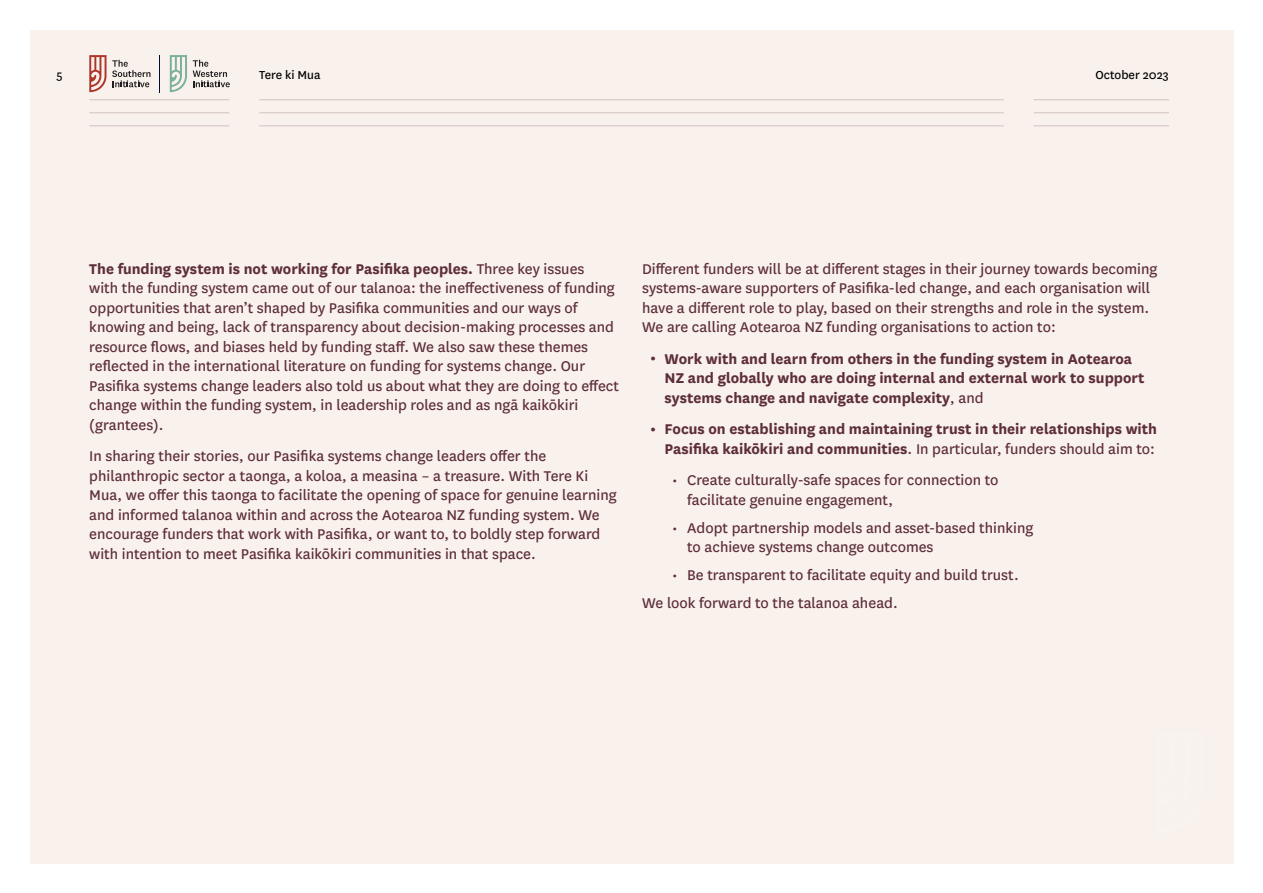
<style>
.page{position:relative;width:1263px;height:893px;background:#fff}
.page>*{position:absolute;margin:0;border:0;box-sizing:border-box;transform-origin:0 0}
.t1{font:16.5px/19.5px "National";color:#5e2e38}
.t2{font:700 16.5px/19.5px "National";color:#5e2e38}
.t3{font:13.5px "National";color:#000}
.s1{font-weight:700}
.s2{font-weight:400;font-size:22.5px}
.s3{font-weight:400}
</style>
<div class="page">
<div style="left:30px;top:30px;width:1203px;height:833px;background:#f8f1ec"></div>
<hr style="left:89px;top:99px;width:140px;height:1px;background:#5e2e38">
<hr style="left:89px;top:112px;width:140px;height:1px;background:#5e2e38">
<hr style="left:89px;top:125px;width:140px;height:1px;background:#5e2e38">
<hr style="left:259px;top:99px;width:745px;height:1px;background:#5e2e38">
<hr style="left:259px;top:112px;width:745px;height:1px;background:#5e2e38">
<hr style="left:259px;top:125px;width:745px;height:1px;background:#5e2e38">
<hr style="left:1034px;top:99px;width:135px;height:1px;background:#5e2e38">
<hr style="left:1034px;top:112px;width:135px;height:1px;background:#5e2e38">
<hr style="left:1034px;top:125px;width:135px;height:1px;background:#5e2e38">
<hr style="left:159px;top:55px;width:1px;height:37px;background:#001030">
<svg style="left:112px;top:60px;width:38px;height:27px"></svg>
<svg style="left:89px;top:55px;width:17px;height:37px"></svg>
<svg style="left:193px;top:60px;width:37px;height:27px"></svg>
<svg style="left:170px;top:55px;width:17px;height:37px"></svg>
<p class="t3" style="left:57px;top:66px;width:8px">5</p>
<p class="t3" style="left:259px;top:66px;width:63px">Tere ki Mua</p>
<p class="t3" style="left:1095px;top:66px;width:75px">October 2023</p>
<p class="t1" style="left:89px;top:258px;width:531px"><span class="s1">The funding system is not working for Pasifika peoples.</span> Three key issues<br>with the funding system came out of our talanoa: the ineffectiveness of funding opportunities that aren’t shaped by Pasifika communities and our ways of knowing and being, lack of transparency about decision-making processes and resource flows, and biases held by funding staff. We also saw these themes reflected in the international literature on funding for systems change. Our Pasifika systems change leaders also told us about what they are doing to effect change within the funding system, in leadership roles and as ngā kaikōkiri (grantees).</p>
<p class="t1" style="left:89px;top:445px;width:529px">In sharing their stories, our Pasifika systems change leaders offer the philanthropic sector a taonga, a koloa, a measina – a treasure. With Tere Ki Mua, we offer this taonga to facilitate the opening of space for genuine learning and informed talanoa within and across the Aotearoa NZ funding system. We encourage funders that work with Pasifika, or want to, to boldly step forward with intention to meet Pasifika kaikōkiri communities in that space.</p>
<p class="t1" style="left:642px;top:258px;width:517px">Different funders will be at different stages in their journey towards becoming systems-aware supporters of Pasifika-led change, and each organisation will have a different role to play, based on their strengths and role in the system.<br>We are calling Aotearoa NZ funding organisations to action to:</p>
<p class="t2" style="left:665px;top:348px;width:481px;text-indent:-15px"><span class="s2">•</span> Work with and learn from others in the funding system in Aotearoa<br>NZ and globally who are doing internal and external work to support systems change and navigate complexity<span class="s3">, and</span></p>
<p class="t2" style="left:650px;top:418px;width:509px;text-align:right"><span class="s2">•</span> Focus on establishing and maintaining trust in their relationships with<br>Pasifika kaikōkiri and communities<span class="s3">. In particular, funders should aim to:</span></p>
<p class="t1" style="left:687px;top:469px;width:313px;text-indent:-15px">• Create culturally-safe spaces for connection to facilitate genuine engagement,</p>
<p class="t1" style="left:687px;top:517px;width:348px;text-indent:-15px">• Adopt partnership models and asset-based thinking to achieve systems change outcomes</p>
<p class="t1" style="left:642px;top:560px;width:378px;line-height:28px;text-indent:30px">• Be transparent to facilitate equity and build trust.<br>We look forward to the talanoa ahead.</p>
</div>
